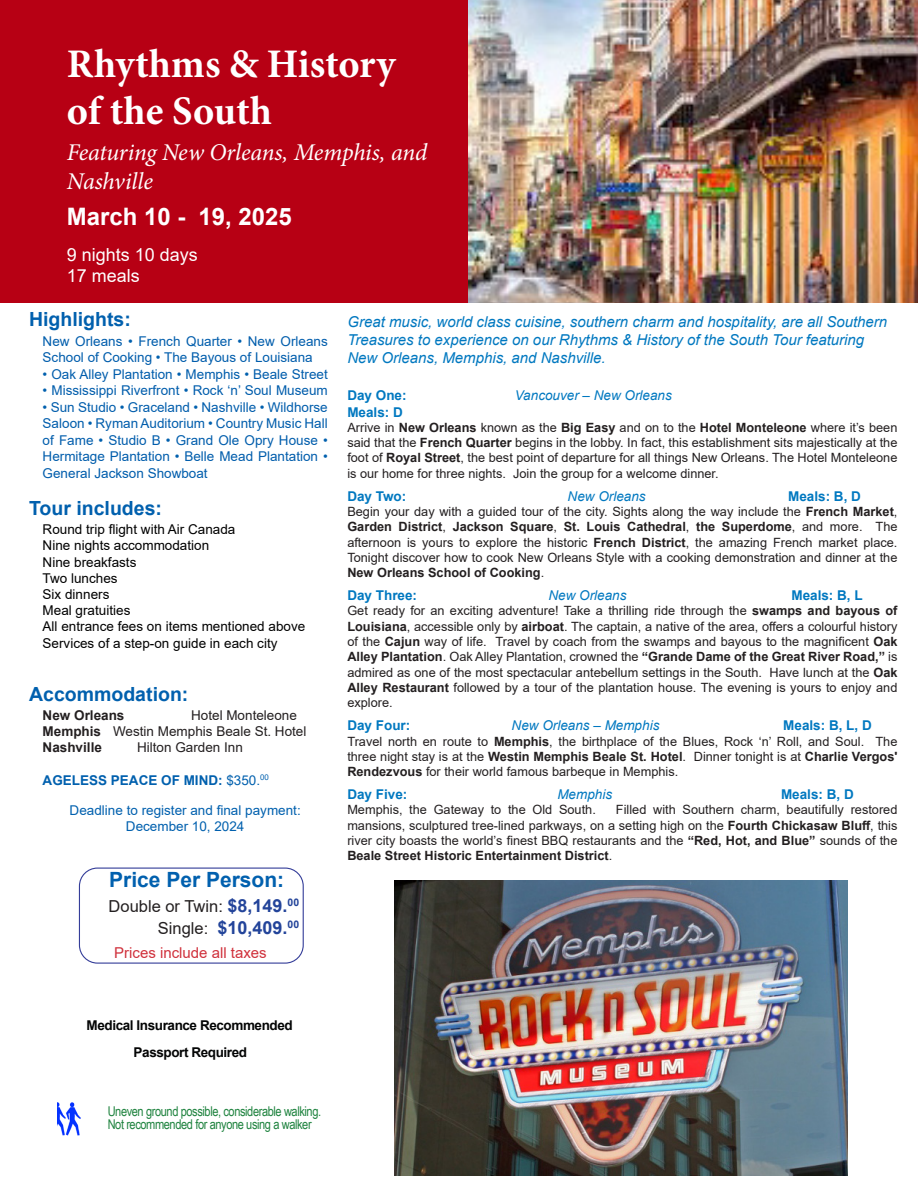
<style>
.page{position:relative;width:918px;height:1188px;background:#fff}
.page>*{position:absolute;margin:0;border:0;box-sizing:border-box;transform-origin:0 0}
.t1{font:700 40.65px/46.7px "Minion Pro";color:#fff}
.t2{font:italic 24px/28.8px "Minion Pro";letter-spacing:-.01em;color:#fff}
.t3{font:700 24px "Arial";color:#fff}
.t4{font:700 21px "Arial";color:#0160ae}
.t5{font:700 19.5px "Arial";color:#0160ae}
.t6{font:18px "Arial";color:#fff}
.t7{font:700 18px "Arial";color:#23449a}
.t8{font:16.5px "Arial";color:#231f20}
.t9{font:italic 15px/18px "Arial";color:#0078c0}
.t10{font:15px "Arial";color:#d0313c}
.t11{font:13.5px/16.5px "Arial";color:#015dac}
.t12{font:13.5px "Arial";color:#000}
.t13{font:700 13.5px "Arial";color:#0078c0}
.t14{font:13.5px/13.5px "Arial Narrow";letter-spacing:-.03em;color:#1f833f}
.t15{font:italic 13.5px "Arial";color:#0078c0}
.t16{font:13.5px "Arial";color:#231f20}
.t17{font:13.5px/16.2px "Arial";color:#0160ae;text-align:center}
.t18{font:700 13.5px "Arial";letter-spacing:-.03em;color:#040505}
.t19{font:700 13.5px "Arial";color:#0160ae}
.t20{font:700 13.5px "Arial";color:#231f20}
.t21{font:12.75px/15.3px "Arial";color:#231f20;text-align:justify}
.s1{color:#0160ae}
.s2{font-weight:700}
.s3{font-weight:400}
.s4{font-weight:700;font-size:18px;color:#23449a}
.s5{font-weight:400;font-size:16.5px;color:#231f20}
</style>
<div class="page">
<div style="left:0;top:0;width:469px;height:302px;background:#b70014"></div>
<img style="left:469px;top:0;width:449px;height:302px">
<img style="left:394px;top:881px;width:453px;height:294px">
<div style="left:79px;top:868px;width:225px;height:96px;border:1px solid #353e99;border-radius:18px"></div>
<img style="left:58px;top:1102px;width:23px;height:34px">
<p class="t1" style="left:67px;top:41px;width:330px">Rhythms &amp; History of the South</p>
<p class="t2" style="left:67px;top:138px;width:362px">Featuring New Orleans, Memphis, and<br>Nashville</p>
<p class="t3" style="left:67px;top:200px;width:226px">March 10 - 19, 2025</p>
<p class="t6" style="left:67px;top:242px;width:132px">9 nights 10 days</p>
<p class="t6" style="left:67px;top:264px;width:74px">17 meals</p>
<p class="t5" style="left:29px;top:305px;width:103px">Highlights:</p>
<p class="t11" style="left:43px;top:333px;width:287px">New Orleans <span class="s1">•</span> French Quarter <span class="s1">•</span> New Orleans<br>School of Cooking <span class="s1">•</span> The Bayous of Louisiana</p>
<p class="t11" style="left:43px;top:366px;width:287px"><span class="s1">•</span> Oak Alley Plantation <span class="s1">•</span> Memphis <span class="s1">•</span> Beale Street</p>
<p class="t11" style="left:43px;top:382px;width:287px"><span class="s1">•</span> Mississippi Riverfront <span class="s1">•</span> Rock ‘n’ Soul Museum</p>
<p class="t11" style="left:43px;top:399px;width:287px;text-align:justify"><span class="s1">•</span> Sun Studio <span class="s1">•</span> Graceland <span class="s1">•</span> Nashville <span class="s1">•</span> Wildhorse Saloon <span class="s1">•</span> Ryman Auditorium <span class="s1">•</span> Country Music Hall of Fame <span class="s1">•</span> Studio B <span class="s1">•</span> Grand Ole Opry House <span class="s1">• </span>Hermitage Plantation <span class="s1">•</span> Belle Mead Plantation <span class="s1">• </span>General Jackson Showboat</p>
<p class="t5" style="left:29px;top:494px;width:134px">Tour includes:</p>
<p class="t12" style="left:43px;top:520px;width:194px">Round trip flight with Air Canada</p>
<p class="t12" style="left:43px;top:536px;width:168px">Nine nights accommodation</p>
<p class="t12" style="left:43px;top:553px;width:95px">Nine breakfasts</p>
<p class="t12" style="left:43px;top:569px;width:77px">Two lunches</p>
<p class="t12" style="left:43px;top:585px;width:68px">Six dinners</p>
<p class="t12" style="left:43px;top:601px;width:89px">Meal gratuities</p>
<p class="t12" style="left:43px;top:617px;width:264px">All entrance fees on items mentioned above</p>
<p class="t12" style="left:43px;top:634px;width:236px">Services of a step-on guide in each city</p>
<p class="t5" style="left:29px;top:680px;width:161px">Accommodation:</p>
<p class="t20" style="left:43px;top:706px;width:83px">New Orleans</p>
<p class="t16" style="left:191px;top:706px;width:107px">Hotel Monteleone</p>
<p class="t16" style="left:43px;top:722px;width:265px"><span class="s2">Memphis</span> Westin Memphis Beale St. Hotel</p>
<p class="t20" style="left:43px;top:738px;width:61px">Nashville</p>
<p class="t16" style="left:137px;top:738px;width:107px">Hilton Garden Inn</p>
<p class="t19" style="left:43px;top:771px;width:228px">AGELESS PEACE OF MIND: <span class="s3">$350.</span><sup>00</sup></p>
<p class="t17" style="left:70px;top:802px;width:233px">Deadline to register and final payment:<br>December 10, 2024</p>
<p class="t4" style="left:109px;top:865px;width:177px">Price Per Person:</p>
<p class="t8" style="left:109px;top:895px;width:192px">Double or Twin: <span class="s4">$8,149.</span><sup>00</sup></p>
<p class="t7" style="left:158px;top:915px;width:143px"><span class="s5">Single:</span> $10,409.<sup>00</sup></p>
<p class="t10" style="left:114px;top:943px;width:154px">Prices include all taxes</p>
<p class="t9" style="left:347px;top:313px;width:541px">Great music, world class cuisine, southern charm and hospitality, are all Southern<br>Treasures to experience on our Rhythms &amp; History of the South Tour featuring<br>New Orleans, Memphis, and Nashville.</p>
<p class="t13" style="left:347px;top:386px;width:61px">Day One:</p>
<p class="t15" style="left:515px;top:387px;width:159px">Vancouver – New Orleans</p>
<p class="t13" style="left:347px;top:402px;width:57px">Meals: D</p>
<p class="t21" style="left:347px;top:420px;width:552px">Arrive in <span class="s2">New Orleans</span> known as the <span class="s2">Big Easy</span> and on to the <span class="s2">Hotel Monteleone</span> where it’s been said that the <span class="s2">French Quarter</span> begins in the lobby. In fact, this establishment sits majestically at the foot of <span class="s2">Royal Street</span>, the best point of departure for all things New Orleans. The Hotel Monteleone is our home for three nights. Join the group for a welcome dinner.</p>
<p class="t13" style="left:347px;top:486px;width:61px">Day Two:</p>
<p class="t15" style="left:568px;top:487px;width:80px">New Orleans</p>
<p class="t13" style="left:788px;top:486px;width:74px">Meals: B, D</p>
<p class="t21" style="left:347px;top:504px;width:552px">Begin your day with a guided tour of the city. Sights along the way include the <span class="s2">French Market</span>, <span class="s2">Garden District</span>, <span class="s2">Jackson Square</span>, <span class="s2">St. Louis Cathedral</span>, <span class="s2">the Superdome</span>, and more. The afternoon is yours to explore the historic <span class="s2">French District</span>, the amazing French market place.<br>Tonight discover how to cook New Orleans Style with a cooking demonstration and dinner at the <span class="s2">New Orleans School of Cooking</span>.</p>
<p class="t13" style="left:347px;top:586px;width:71px">Day Three:</p>
<p class="t15" style="left:548px;top:587px;width:80px">New Orleans</p>
<p class="t13" style="left:791px;top:586px;width:73px">Meals: B, L</p>
<p class="t21" style="left:347px;top:603px;width:552px">Get ready for an exciting adventure! Take a thrilling ride through the <span class="s2">swamps and bayous of Louisiana</span>, accessible only by <span class="s2">airboat</span>. The captain, a native of the area, offers a colourful history of the <span class="s2">Cajun</span> way of life. Travel by coach from the swamps and bayous to the magnificent <span class="s2">Oak Alley Plantation</span>. Oak Alley Plantation, crowned the <span class="s2">“Grande Dame of the Great River Road,”</span> is admired as one of the most spectacular antebellum settings in the South. Have lunch at the <span class="s2">Oak Alley Restaurant</span> followed by a tour of the plantation house. The evening is yours to enjoy and explore.</p>
<p class="t13" style="left:347px;top:716px;width:65px">Day Four:</p>
<p class="t15" style="left:512px;top:717px;width:149px">New Orleans – Memphis</p>
<p class="t13" style="left:783px;top:716px;width:90px">Meals: B, L, D</p>
<p class="t21" style="left:347px;top:733px;width:552px">Travel north en route to <span class="s2">Memphis</span>, the birthplace of the Blues, Rock ‘n’ Roll, and Soul. The three night stay is at the <span class="s2">Westin Memphis Beale St. Hotel</span>. Dinner tonight is at <span class="s2">Charlie Vergos' Rendezvous</span> for their world famous barbeque in Memphis.</p>
<p class="t13" style="left:347px;top:785px;width:62px">Day Five:</p>
<p class="t15" style="left:557px;top:786px;width:56px">Memphis</p>
<p class="t13" style="left:781px;top:785px;width:74px">Meals: B, D</p>
<p class="t21" style="left:347px;top:802px;width:250px">Memphis, the Gateway to the Old South.</p>
<p class="t21" style="left:347px;top:802px;width:552px;text-indent:269px">Filled with Southern charm, beautifully restored mansions, sculptured tree-lined parkways, on a setting high on the <span class="s2">Fourth Chickasaw Bluff</span>, this river city boasts the world’s finest BBQ restaurants and the <span class="s2">“Red, Hot, and Blue”</span> sounds of the <span class="s2">Beale Street Historic Entertainment District</span>.</p>
<p class="t18" style="left:87px;top:1015px;width:208px">Medical Insurance Recommended</p>
<p class="t18" style="left:134px;top:1042px;width:115px">Passport Required</p>
<p class="t14" style="left:108px;top:1103px;width:215px">Uneven ground possible, considerable walking.<br>Not recommended for anyone using a walker</p>
</div>
